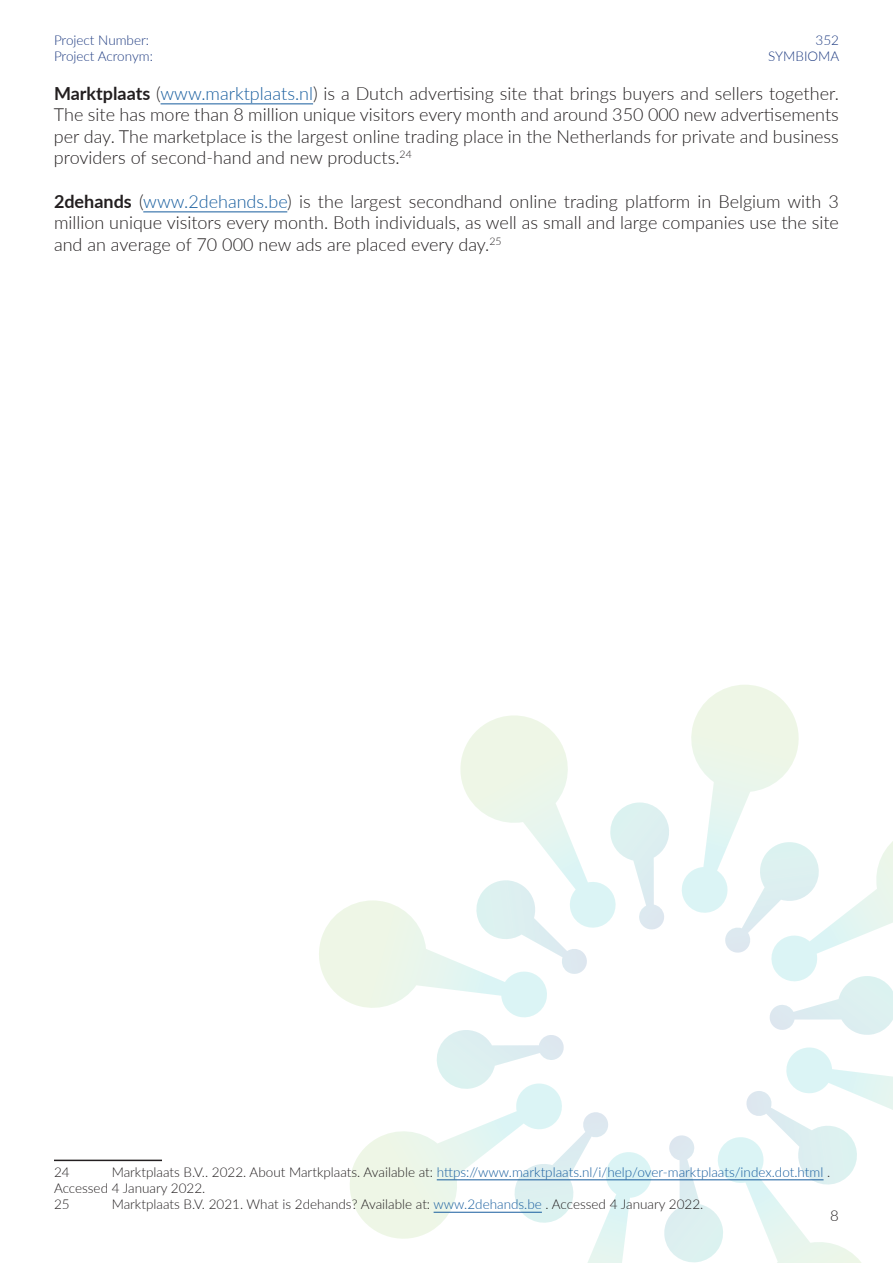
<style>
.page{position:relative;width:893px;height:1263px;background:#fff}
.page>*{position:absolute;margin:0;border:0;box-sizing:border-box;transform-origin:0 0}
.SYM_Paragraph_Style{font:300 18px/21.6px "Lato";color:#231f20;text-align:justify}
.t1{font:300 15px "Lato";color:#231f20}
.Footnote_Symbioma{font:300 13.5px/16.2px "Lato";color:#231f20}
.t2{font:300 13.5px "Lato";color:#1e3b81}
.s1{font-weight:700}
.s2{color:#175d9e}
</style>
<div class="page">
<svg style="left:319px;top:715px;width:350px;height:303px"></svg>
<svg style="left:682px;top:685px;width:211px;height:350px"></svg>
<svg style="left:663px;top:1047px;width:230px;height:216px"></svg>
<svg style="left:350px;top:1030px;width:304px;height:233px"></svg>
<hr style="left:161px;top:104px;width:152px;height:1px;background:#175d9e">
<hr style="left:143px;top:212px;width:144px;height:1px;background:#175d9e">
<hr style="left:54px;top:1159px;width:108px;height:2px;background:#231f20">
<hr style="left:437px;top:1179px;width:386px;height:1px;background:#175d9e">
<hr style="left:434px;top:1212px;width:108px;height:1px;background:#175d9e">
<p class="t2" style="left:54px;top:31px;width:97px">Project Number:</p>
<p class="t2" style="left:815px;top:31px;width:25px">352</p>
<p class="t2" style="left:54px;top:47px;width:100px">Project Acronym:</p>
<p class="t2" style="left:768px;top:47px;width:73px">SYMBIOMA</p>
<p class="SYM_Paragraph_Style" style="left:54px;top:82px;width:786px"><span class="s1">Marktplaats</span> (<span class="s2">www.marktplaats.nl</span>) is a Dutch advertising site that brings buyers and sellers together.<br>The site has more than 8 million unique visitors every month and around 350 000 new advertisements per day. The marketplace is the largest online trading place in the Netherlands for private and business providers of second-hand and new products.<sup>24</sup></p>
<p class="SYM_Paragraph_Style" style="left:54px;top:190px;width:786px"><span class="s1">2dehands</span> (<span class="s2">www.2dehands.be</span>) is the largest secondhand online trading platform in Belgium with 3 million unique visitors every month. Both individuals, as well as small and large companies use the site and an average of 70 000 new ads are placed every day.<sup>25</sup></p>
<p class="Footnote_Symbioma" style="left:54px;top:1163px;width:778px;text-indent:58px">Marktplaats B.V.. 2022. About Martkplaats. Available at: <span class="s2">https://www.marktplaats.nl/i/help/over-marktplaats/index.dot.html</span> .<br>Accessed 4 January 2022.</p>
<p class="Footnote_Symbioma" style="left:54px;top:1195px;width:17px">25</p>
<p class="Footnote_Symbioma" style="left:112px;top:1195px;width:593px">Marktplaats B.V. 2021. What is 2dehands? Available at: <span class="s2">www.2dehands.be</span> . Accessed 4 January 2022.</p>
<p class="Footnote_Symbioma" style="left:54px;top:1163px;width:17px">24</p>
<p class="t1" style="left:830px;top:1205px;width:10px">8</p>
</div>
